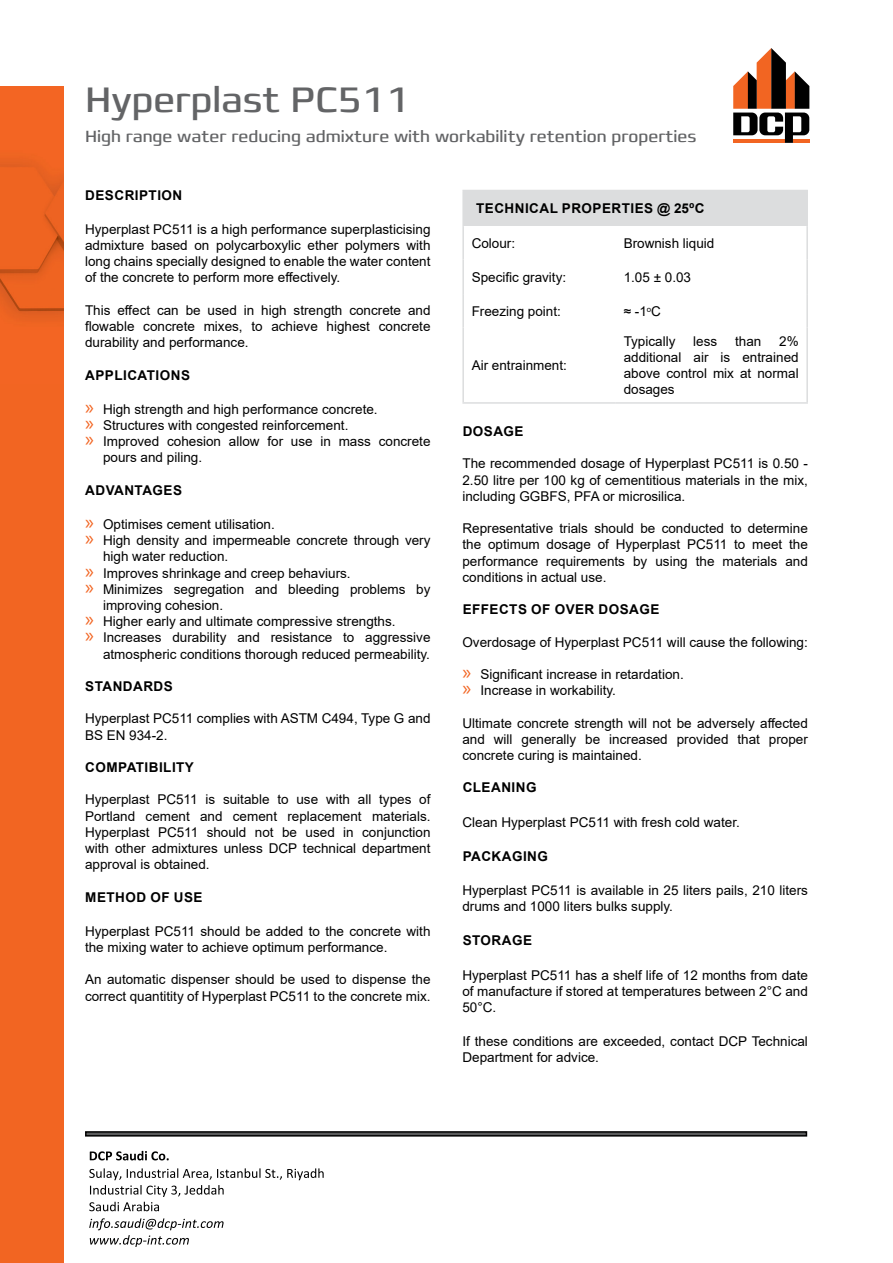
<style>
.page{position:relative;width:893px;height:1263px;background:#fff}
.page>*{position:absolute;margin:0;border:0;box-sizing:border-box;transform-origin:0 0}
.t1{font:36px "Francker CYR";color:#636466}
.t2{font:16.5px "Francker CYR";color:#636466}
.t3{font:13.5px/16.2px "Arial";color:#000;text-align:justify}
.t4{font:700 13.5px "Arial";letter-spacing:.035em;color:#000}
.s1{font-family:"Myriad Pro";font-size:21px;color:#f26522}
.s2{font-family:"Calibri"}
</style>
<div class="page">
<div style="left:85px;top:1131px;width:722px;height:5px;border:2px solid #000"></div>
<svg style="left:90px;top:1151px;width:79px;height:9px"></svg>
<svg style="left:89px;top:1168px;width:235px;height:43px"></svg>
<svg style="left:89px;top:1218px;width:135px;height:29px"></svg>
<div style="left:463px;top:190px;width:344px;height:36px;background:#dcddde"></div>
<hr style="left:462px;top:190px;width:153px;height:1px;background:#dcddde">
<hr style="left:462px;top:191px;width:2px;height:35px;background:#dcddde">
<hr style="left:615px;top:190px;width:193px;height:1px;background:#dcddde">
<hr style="left:806px;top:191px;width:2px;height:35px;background:#dcddde">
<hr style="left:462px;top:226px;width:2px;height:33px;background:#dcddde">
<hr style="left:806px;top:226px;width:2px;height:33px;background:#dcddde">
<hr style="left:462px;top:259px;width:2px;height:36px;background:#dcddde">
<hr style="left:806px;top:259px;width:2px;height:36px;background:#dcddde">
<hr style="left:462px;top:295px;width:2px;height:32px;background:#dcddde">
<hr style="left:806px;top:295px;width:2px;height:32px;background:#dcddde">
<hr style="left:462px;top:327px;width:2px;height:75px;background:#dcddde">
<hr style="left:806px;top:327px;width:2px;height:75px;background:#dcddde">
<hr style="left:462px;top:402px;width:153px;height:2px;background:#dcddde">
<hr style="left:615px;top:402px;width:193px;height:2px;background:#dcddde">
<svg style="left:733px;top:48px;width:76px;height:95px"></svg>
<div style="left:0;top:86px;width:64px;height:1177px;background:#f26522"></div>
<img style="left:0;top:161px;width:64px;height:158px">
<h1 class="t1" style="left:85px;top:77px;width:327px">Hyperplast PC511</h1>
<p class="t2" style="left:85px;top:126px;width:613px">High range water reducing admixture with workability retention properties</p>
<p class="t4" style="left:85px;top:185px;width:98px">DESCRIPTION</p>
<p class="t3" style="left:85px;top:221px;width:347px">Hyperplast PC511 is a high performance superplasticising admixture based on polycarboxylic ether polymers with long chains specially designed to enable the water content of the concrete to perform more effectively.</p>
<p class="t3" style="left:85px;top:302px;width:347px">This effect can be used in high strength concrete and flowable concrete mixes, to achieve highest concrete durability and performance.</p>
<p class="t4" style="left:85px;top:365px;width:106px">APPLICATIONS</p>
<p class="t3" style="left:85px;top:401px;width:294px"><span class="s1">»</span> High strength and high performance concrete.</p>
<p class="t3" style="left:85px;top:417px;width:265px"><span class="s1">»</span> Structures with congested reinforcement.</p>
<p class="t3" style="left:85px;top:433px;width:347px"><span class="s1">»</span> Improved cohesion allow for use in mass concrete</p>
<p class="t3" style="left:103px;top:449px;width:101px">pours and piling.</p>
<p class="t4" style="left:85px;top:481px;width:98px">ADVANTAGES</p>
<p class="t3" style="left:85px;top:516px;width:191px"><span class="s1">»</span> Optimises cement utilisation.</p>
<p class="t3" style="left:85px;top:532px;width:347px"><span class="s1">»</span> High density and impermeable concrete through very</p>
<p class="t3" style="left:103px;top:548px;width:127px">high water reduction.</p>
<p class="t3" style="left:85px;top:565px;width:267px"><span class="s1">»</span> Improves shrinkage and creep behaviurs.</p>
<p class="t3" style="left:85px;top:581px;width:347px"><span class="s1">»</span> Minimizes segregation and bleeding problems by</p>
<p class="t3" style="left:103px;top:597px;width:122px">improving cohesion.</p>
<p class="t3" style="left:85px;top:613px;width:312px"><span class="s1">»</span> Higher early and ultimate compressive strengths.</p>
<p class="t3" style="left:85px;top:629px;width:347px"><span class="s1">»</span> Increases durability and resistance to aggressive</p>
<p class="t3" style="left:103px;top:646px;width:328px">atmospheric conditions thorough reduced permeability.</p>
<p class="t4" style="left:85px;top:677px;width:89px">STANDARDS</p>
<p class="t3" style="left:85px;top:710px;width:347px">Hyperplast PC511 complies with ASTM C494, Type G and<br>BS EN 934-2.</p>
<p class="t4" style="left:85px;top:758px;width:110px">COMPATIBILITY</p>
<p class="t3" style="left:85px;top:791px;width:347px">Hyperplast PC511 is suitable to use with all types of Portland cement and cement replacement materials.<br>Hyperplast PC511 should not be used in conjunction with other admixtures unless DCP technical department approval is obtained.</p>
<p class="t4" style="left:85px;top:887px;width:119px">METHOD OF USE</p>
<p class="t3" style="left:85px;top:923px;width:347px">Hyperplast PC511 should be added to the concrete with the mixing water to achieve optimum performance.</p>
<p class="t3" style="left:85px;top:971px;width:347px">An automatic dispenser should be used to dispense the correct quantitity of Hyperplast PC511 to the concrete mix.</p>
<p class="t4" style="left:476px;top:199px;width:230px">TECHNICAL PROPERTIES @ 25<span class="s2">⁰</span>C</p>
<p class="t3" style="left:472px;top:235px;width:45px">Colour:</p>
<p class="t3" style="left:624px;top:235px;width:92px">Brownish liquid</p>
<p class="t3" style="left:472px;top:269px;width:96px">Specific gravity:</p>
<p class="t3" style="left:624px;top:269px;width:69px">1.05 ± 0.03</p>
<p class="t3" style="left:472px;top:303px;width:91px">Freezing point:</p>
<p class="t3" style="left:624px;top:303px;width:39px">≈ -1<sup>o</sup>C</p>
<p class="t3" style="left:472px;top:357px;width:97px">Air entrainment:</p>
<p class="t3" style="left:624px;top:333px;width:176px;text-indent:155px">2% additional air is entrained above control mix at normal dosages</p>
<p class="t3" style="left:624px;top:333px;width:53px">Typically</p>
<p class="t3" style="left:693px;top:333px;width:26px">less</p>
<p class="t3" style="left:735px;top:333px;width:28px">than</p>
<p class="t4" style="left:463px;top:422px;width:62px">DOSAGE</p>
<p class="t3" style="left:462px;top:455px;width:347px">The recommended dosage of Hyperplast PC511 is 0.50 - 2.50 litre per 100 kg of cementitious materials in the mix, including GGBFS, PFA or microsilica.</p>
<p class="t3" style="left:462px;top:520px;width:347px">Representative trials should be conducted to determine the optimum dosage of Hyperplast PC511 to meet the performance requirements by using the materials and conditions in actual use.</p>
<p class="t4" style="left:463px;top:600px;width:198px">EFFECTS OF OVER DOSAGE</p>
<p class="t3" style="left:462px;top:634px;width:347px">Overdosage of Hyperplast PC511 will cause the following:</p>
<p class="t3" style="left:462px;top:666px;width:223px"><span class="s1">»</span> Significant increase in retardation. <span class="s1">»</span> Increase in workability.</p>
<p class="t3" style="left:462px;top:715px;width:347px">Ultimate concrete strength will not be adversely affected and will generally be increased provided that proper concrete curing is maintained.</p>
<p class="t4" style="left:463px;top:778px;width:75px">CLEANING</p>
<p class="t3" style="left:462px;top:814px;width:279px">Clean Hyperplast PC511 with fresh cold water.</p>
<p class="t4" style="left:463px;top:847px;width:87px">PACKAGING</p>
<p class="t3" style="left:462px;top:882px;width:347px">Hyperplast PC511 is available in 25 liters pails, 210 liters drums and 1000 liters bulks supply.</p>
<p class="t4" style="left:463px;top:931px;width:71px">STORAGE</p>
<p class="t3" style="left:462px;top:967px;width:347px">Hyperplast PC511 has a shelf life of 12 months from date of manufacture if stored at temperatures between 2°C and 50°C.</p>
<p class="t3" style="left:462px;top:1033px;width:347px">If these conditions are exceeded, contact DCP Technical<br>Department for advice.</p>
</div>
